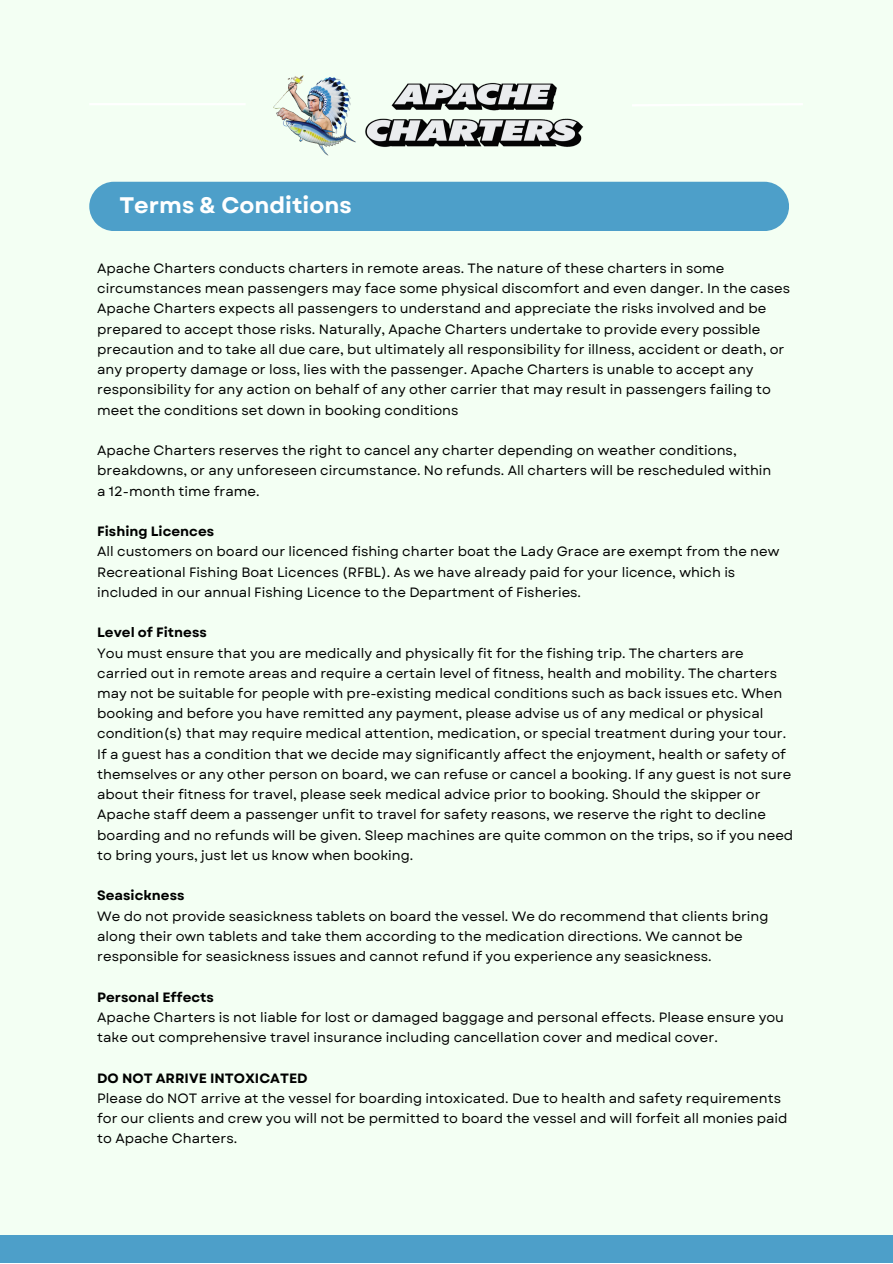
<style>
.page{position:relative;width:893px;height:1264px;background:#fff}
.page>*{position:absolute;margin:0;border:0;box-sizing:border-box;transform-origin:0 0}
.t1{font:700 22.5px "Garet";color:#fff}
.t2{font:13.5px/20.2px "Garet";color:#000}
.t3{font:700 13.5px "Garet";color:#000}
</style>
<div class="page">
<div style="left:0;top:0;width:892px;height:1262px;background:#f3fff3"></div>
<div style="left:89px;top:182px;width:700px;height:49px;background:#4d9fc9"></div>
<div style="left:0;top:1234px;width:892px;height:28px;background:#4d9fc9"></div>
<hr style="left:89px;top:103px;width:156px;height:2px;background:#fff">
<svg style="left:632px;top:103px;width:171px;height:3px"></svg>
<img style="left:273px;top:75px;width:311px;height:81px">
<p class="t1" style="left:119px;top:189px;width:234px">Terms &amp; Conditions</p>
<p class="t2" style="left:97px;top:258px;width:694px">Apache Charters conducts charters in remote areas. The nature of these charters in some circumstances mean passengers may face some physical discomfort and even danger. In the cases Apache Charters expects all passengers to understand and appreciate the risks involved and be prepared to accept those risks. Naturally, Apache Charters undertake to provide every possible precaution and to take all due care, but ultimately all responsibility for illness, accident or death, or any property damage or loss, lies with the passenger. Apache Charters is unable to accept any responsibility for any action on behalf of any other carrier that may result in passengers failing to meet the conditions set down in booking conditions</p>
<p class="t2" style="left:97px;top:440px;width:675px">Apache Charters reserves the right to cancel any charter depending on weather conditions, breakdowns, or any unforeseen circumstance. No refunds. All charters will be rescheduled within</p>
<p class="t2" style="left:97px;top:481px;width:164px">a 12-month time frame.</p>
<p class="t3" style="left:97px;top:521px;width:118px">Fishing Licences</p>
<p class="t2" style="left:97px;top:541px;width:683px">All customers on board our licenced fishing charter boat the Lady Grace are exempt from the new<br>Recreational Fishing Boat Licences (RFBL). As we have already paid for your licence, which is included in our annual Fishing Licence to the Department of Fisheries.</p>
<p class="t3" style="left:97px;top:622px;width:111px">Level of Fitness</p>
<p class="t2" style="left:97px;top:642px;width:697px">You must ensure that you are medically and physically fit for the fishing trip. The charters are carried out in remote areas and require a certain level of fitness, health and mobility. The charters may not be suitable for people with pre-existing medical conditions such as back issues etc. When booking and before you have remitted any payment, please advise us of any medical or physical condition(s) that may require medical attention, medication, or special treatment during your tour.<br>If a guest has a condition that we decide may significantly affect the enjoyment, health or safety of themselves or any other person on board, we can refuse or cancel a booking. If any guest is not sure about their fitness for travel, please seek medical advice prior to booking. Should the skipper or Apache staff deem a passenger unfit to travel for safety reasons, we reserve the right to decline boarding and no refunds will be given. Sleep machines are quite common on the trips, so if you need to bring yours, just let us know when booking.</p>
<p class="t3" style="left:97px;top:886px;width:89px">Seasickness</p>
<p class="t2" style="left:97px;top:905px;width:672px">We do not provide seasickness tablets on board the vessel. We do recommend that clients bring along their own tablets and take them according to the medication directions. We cannot be responsible for seasickness issues and cannot refund if you experience any seasickness.</p>
<p class="t3" style="left:97px;top:987px;width:118px">Personal Effects</p>
<p class="t2" style="left:97px;top:1007px;width:688px">Apache Charters is not liable for lost or damaged baggage and personal effects. Please ensure you take out comprehensive travel insurance including cancellation cover and medical cover.</p>
<p class="t3" style="left:97px;top:1068px;width:212px">DO NOT ARRIVE INTOXICATED</p>
<p class="t2" style="left:97px;top:1088px;width:691px">Please do NOT arrive at the vessel for boarding intoxicated. Due to health and safety requirements for our clients and crew you will not be permitted to board the vessel and will forfeit all monies paid to Apache Charters.</p>
</div>
